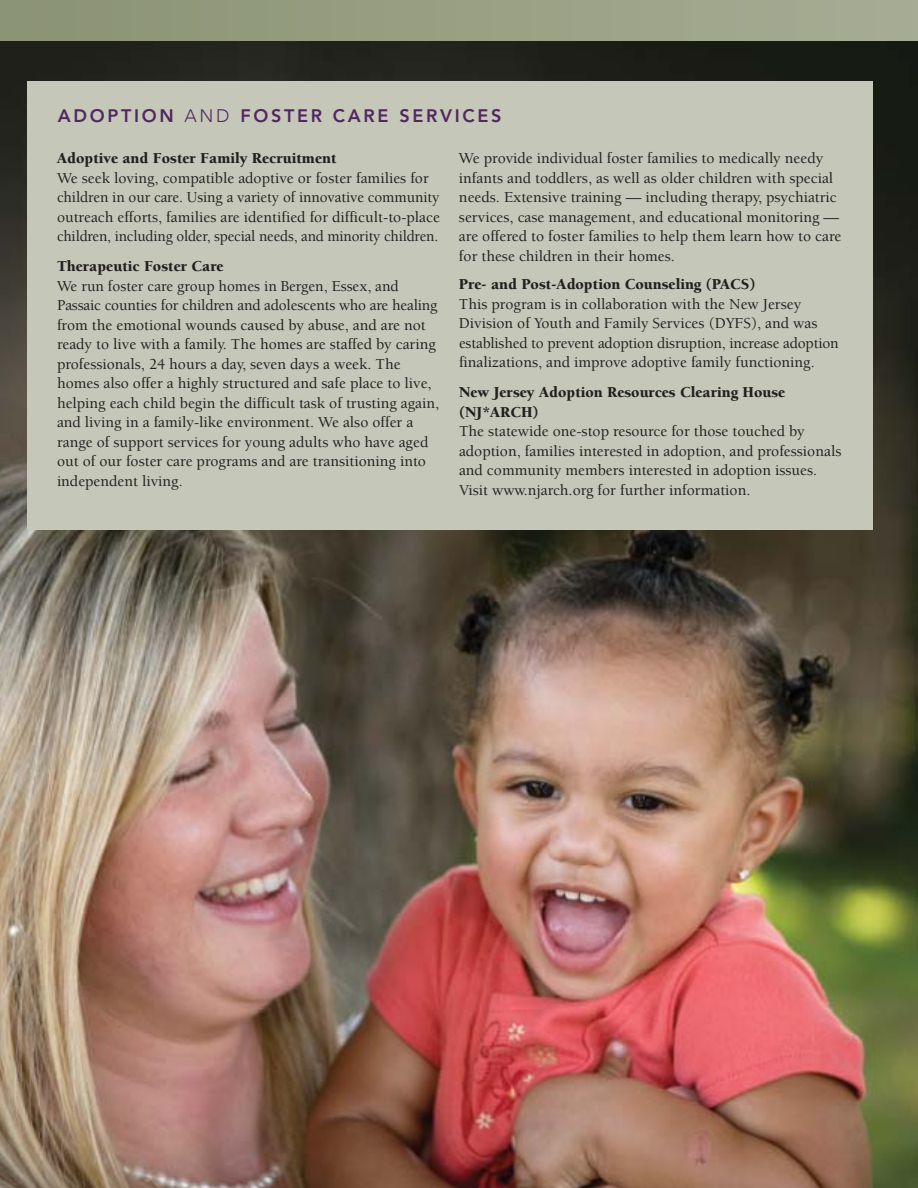
<style>
.page{position:relative;width:918px;height:1188px;background:#fff}
.page>*{position:absolute;margin:0;border:0;box-sizing:border-box;transform-origin:0 0}
.t1{font:800 18px "Avenir";letter-spacing:.15em;color:#522761}
.t2{font:500 15.6px/19.5px "Berkeley";color:#231f20}
.t3{font:900 15.6px/19.5px "Berkeley";color:#231f20}
.s1{font-weight:300}
</style>
<div class="page">
<img style="left:0;top:40px;width:918px;height:1148px">
<div style="left:0;top:0;width:918px;height:40px;background:linear-gradient(to right,#8b9373,#a7ac93)"></div>
<div style="left:27px;top:81px;width:845px;height:449px;background:#c5c8b8"></div>
<p class="t1" style="left:58px;top:109px;width:445px">ADOPTION <span class="s1">AND</span> FOSTER CARE SERVICES</p>
<p class="t3" style="left:57px;top:150px;width:281px">Adoptive and Foster Family Recruitment</p>
<p class="t2" style="left:57px;top:170px;width:384px">We seek loving, compatible adoptive or foster families for children in our care. Using a variety of innovative community outreach efforts, families are identified for difficult-to-place children, including older, special needs, and minority children.</p>
<p class="t3" style="left:57px;top:258px;width:168px">Therapeutic Foster Care</p>
<p class="t2" style="left:57px;top:278px;width:384px">We run foster care group homes in Bergen, Essex, and Passaic counties for children and adolescents who are healing from the emotional wounds caused by abuse, and are not ready to live with a family. The homes are staffed by caring professionals, 24 hours a day, seven days a week. The homes also offer a highly structured and safe place to live, helping each child begin the difficult task of trusting again, and living in a family-like environment. We also offer a range of support services for young adults who have aged out of our foster care programs and are transitioning into independent living.</p>
<p class="t2" style="left:459px;top:150px;width:384px">We provide individual foster families to medically needy infants and toddlers, as well as older children with special needs. Extensive training — including therapy, psychiatric services, case management, and educational monitoring — are offered to foster families to help them learn how to care for these children in their homes.</p>
<p class="t3" style="left:459px;top:276px;width:298px">Pre- and Post-Adoption Counseling (PACS)</p>
<p class="t2" style="left:459px;top:296px;width:381px">This program is in collaboration with the New Jersey Division of Youth and Family Services (DYFS), and was established to prevent adoption disruption, increase adoption finalizations, and improve adoptive family functioning.</p>
<p class="t3" style="left:459px;top:384px;width:328px">New Jersey Adoption Resources Clearing House (NJ*ARCH)</p>
<p class="t2" style="left:459px;top:423px;width:384px">The statewide one-stop resource for those touched by adoption, families interested in adoption, and professionals and community members interested in adoption issues.<br>Visit www.njarch.org for further information.</p>
</div>
